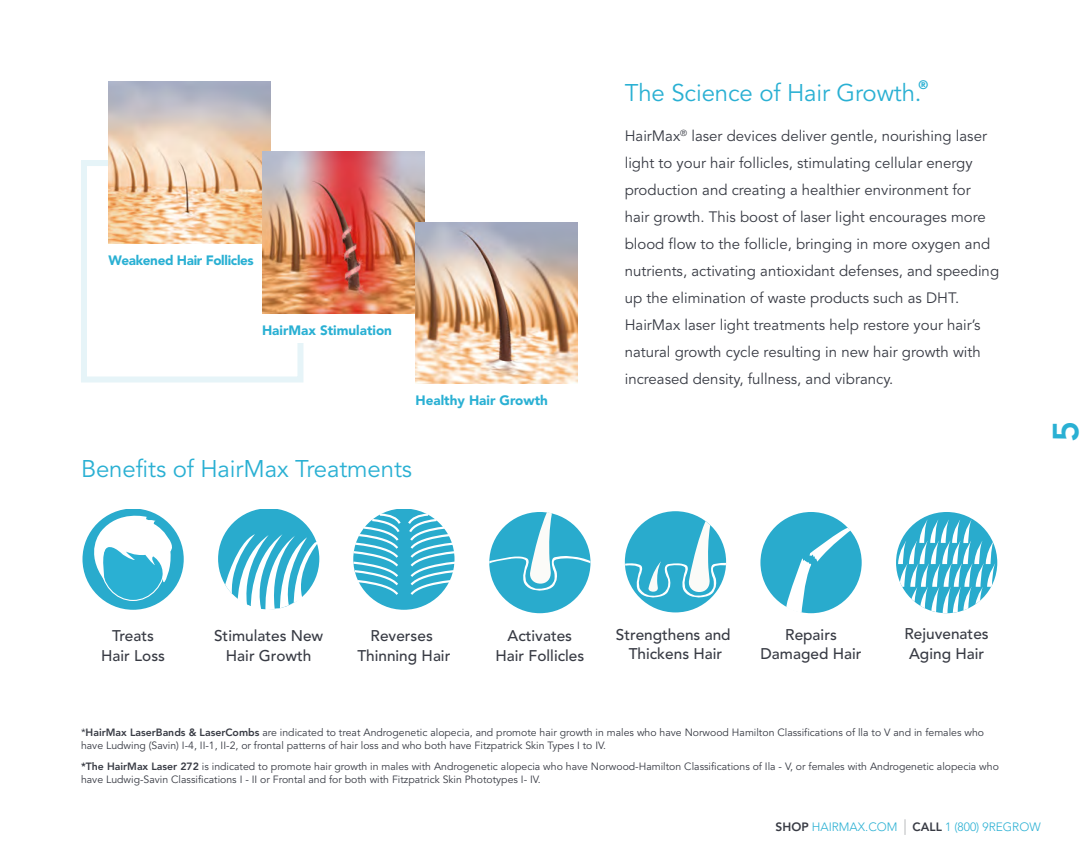
<style>
.page{position:relative;width:1080px;height:864px;background:#fff}
.page>*{position:absolute;margin:0;border:0;box-sizing:border-box;transform-origin:0 0}
.t1{font:800 36px "Avenir";color:#2ab0d3}
.t2{font:24px "Avenir";letter-spacing:-.005em;color:#2ab0d3}
.t3{font:500 15.45px/19.8px "Avenir";color:#383b44;text-align:center}
.t4{font:15px/27px "Avenir";color:#383b44}
.t5{font:900 13.5px "Avenir";color:#2ab0d3}
.t6{font:900 13.5px "Avenir";letter-spacing:-.025em;color:#2ab0d3}
.t7{font:800 12.3px "Avenir";color:#2ab0d3}
.t8{font:300 12px "Avenir";color:#2ab0d3}
.t9{font:10.5px/13.5px "Avenir";color:#383b44}
.s1{font-weight:800}
.s2{font-weight:800;color:#383b44}
.s3{font-size:15.6px;color:#939699}
</style>
<div class="page">
<svg style="left:81px;top:160px;width:223px;height:223px"></svg>
<div style="left:83px;top:509px;width:101px;height:101px;background:#29abcd;border-radius:50%"></div>
<div style="left:101px;top:529px;width:64px;height:71px;background:#2ab0d3;border-radius:50%"></div>
<svg style="left:83px;top:510px;width:91px;height:76px"></svg>
<div style="left:489px;top:512px;width:102px;height:101px;background:#29abcd;border-radius:50%"></div>
<svg style="left:489px;top:512px;width:101px;height:80px"></svg>
<svg style="left:218px;top:509px;width:101px;height:101px"></svg>
<div style="left:760px;top:512px;width:102px;height:101px;background:#29abcd;border-radius:50%"></div>
<svg style="left:786px;top:528px;width:65px;height:85px"></svg>
<div style="left:353px;top:509px;width:102px;height:101px;background:#29abcd;border-radius:50%"></div>
<svg style="left:353px;top:512px;width:102px;height:85px"></svg>
<div style="left:896px;top:512px;width:101px;height:101px;background:#29abcd;border-radius:50%"></div>
<svg style="left:898px;top:519px;width:98px;height:94px"></svg>
<div style="left:625px;top:511px;width:101px;height:101px;background:#29abcd;border-radius:50%"></div>
<svg style="left:625px;top:521px;width:101px;height:78px"></svg>
<img style="left:108px;top:82px;width:162px;height:162px">
<img style="left:262px;top:152px;width:162px;height:162px">
<img style="left:416px;top:222px;width:162px;height:162px">
<div style="left:262px;top:314px;width:141px;height:29px;background:#fff"></div>
<p class="t6" style="left:108px;top:248px;width:147px">Weakened Hair Follicles</p>
<p class="t5" style="left:262px;top:319px;width:131px">HairMax Stimulation</p>
<p class="t5" style="left:416px;top:389px;width:134px">Healthy Hair Growth</p>
<h2 class="t2" style="left:81px;top:454px;width:333px">Benefits of HairMax Treatments</h2>
<h2 class="t2" style="left:625px;top:78px;width:298px">The Science of Hair Growth.</h2>
<p class="t7" style="left:919px;top:74px;width:11px">®</p>
<p class="t4" style="left:625px;top:123px;width:376px">HairMax<sup>®</sup> laser devices deliver gentle, nourishing laser light to your hair follicles, stimulating cellular energy production and creating a healthier environment for hair growth. This boost of laser light encourages more blood flow to the follicle, bringing in more oxygen and nutrients, activating antioxidant defenses, and speeding up the elimination of waste products such as DHT.<br>HairMax laser light treatments help restore your hair’s natural growth cycle resulting in new hair growth with increased density, fullness, and vibrancy.</p>
<h1 class="t1" style="left:1033px;top:442px;width:23px;rotate:-90deg">5</h1>
<h3 class="t3" style="left:616px;top:624px;width:116px">Strengthens and<br>Thickens Hair</h3>
<h3 class="t3" style="left:357px;top:625px;width:95px">Reverses<br>Thinning Hair</h3>
<h3 class="t3" style="left:905px;top:623px;width:86px;text-align:left">Rejuvenates<br>Aging Hair</h3>
<h3 class="t3" style="left:214px;top:625px;width:111px">Stimulates New<br>Hair Growth</h3>
<h3 class="t3" style="left:761px;top:624px;width:103px">Repairs<br>Damaged Hair</h3>
<h3 class="t3" style="left:101px;top:625px;width:65px">Treats<br>Hair Loss</h3>
<h3 class="t3" style="left:496px;top:625px;width:90px">Activates<br>Hair Follicles</h3>
<p class="t9" style="left:81px;top:726px;width:905px">*<span class="s1">HairMax LaserBands &amp; LaserCombs</span> are indicated to treat Androgenetic alopecia, and promote hair growth in males who have Norwood Hamilton Classifications of lla to V and in females who have Ludwing (Savin) I-4, II-1, II-2, or frontal patterns of hair loss and who both have Fitzpatrick Skin Types I to IV.</p>
<p class="t9" style="left:81px;top:759px;width:919px"><span class="s1">*The HairMax Laser 272</span> is indicated to promote hair growth in males with Androgenetic alopecia who have Norwood-Hamilton Classifications of Ila - V, or females with Androgenetic alopecia who have Ludwig-Savin Classifications I - II or Frontal and for both with Fitzpatrick Skin Phototypes I- IV.</p>
<p class="t8" style="left:776px;top:820px;width:267px"><span class="s2">SHOP</span> HAIRMAX.COM <span class="s3">|</span> <span class="s2">CALL</span> 1 (800) 9REGROW</p>
</div>
